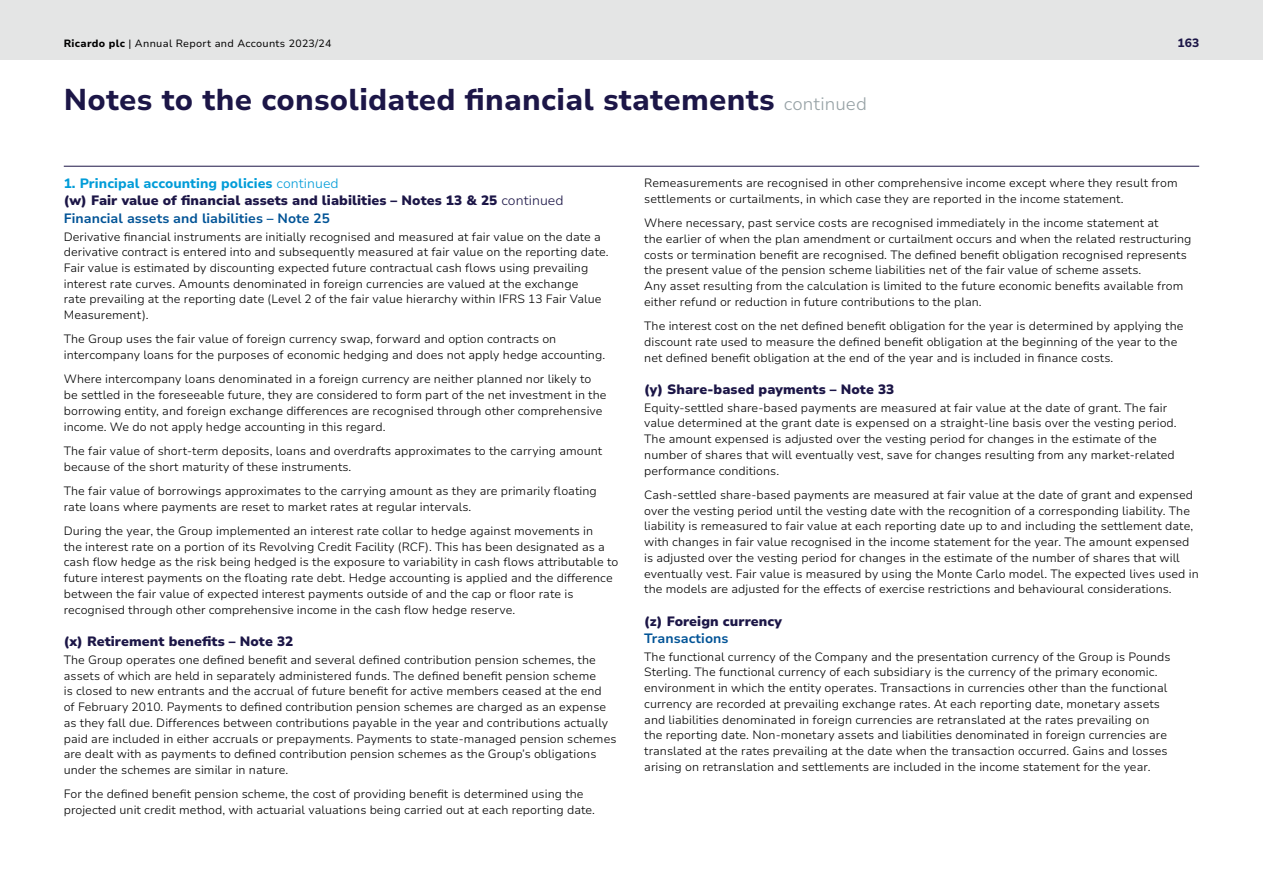
<style>
.page{position:relative;width:1263px;height:893px;background:#fff}
.page>*{position:absolute;margin:0;border:0;box-sizing:border-box;transform-origin:0 0}
.t1{font:800 30px "Nunito Sans 10 pt";letter-spacing:.01em;color:#1c1647}
.t2{font:900 13.5px/17.2px "Nunito Sans 10 pt";letter-spacing:.005em;color:#1c1647}
.t3{font:700 13.5px "Nunito Sans 10 pt";letter-spacing:.005em;color:#005396}
.t4{font:300 12px/15.8px "Nunito Sans 10 pt";letter-spacing:.005em;color:#000}
.t5{font:800 12px "Nunito Sans 10 pt";color:#1c1647}
.t6{font:10.5px "Nunito Sans 10 pt";letter-spacing:.03em;color:#000}
.s1{font-weight:800}
.s2{font-weight:300;font-size:18px;color:#97a2a6}
.s3{font-weight:800;color:#009cd8}
.s4{font-weight:300;color:#009cd8}
.s5{font-weight:300}
.s6{font-weight:700;color:#005396}
</style>
<div class="page">
<div style="left:0;top:0;width:1263px;height:60px;background:#e4e5e5"></div>
<hr style="left:64px;top:166px;width:1135px;height:1px;background:#1c1647">
<p class="t6" style="left:64px;top:36px;width:269px"><span class="s1">Ricardo plc</span> | Annual Report and Accounts 2023/24</p>
<p class="t5" style="left:1177px;top:34px;width:23px">163</p>
<h1 class="t1" style="left:64px;top:79px;width:805px">Notes to the consolidated financial statements <span class="s2">continued</span></h1>
<p class="t2" style="left:64px;top:174px;width:501px"><span class="s3">1. Principal accounting policies</span> <span class="s4">continued<br></span>(w) Fair value of financial assets and liabilities – Notes 13 &amp; 25 <span class="s5">continued<br></span><span class="s6">Financial assets and liabilities – Note 25</span></p>
<p class="t4" style="left:64px;top:228px;width:546px">Derivative financial instruments are initially recognised and measured at fair value on the date a derivative contract is entered into and subsequently measured at fair value on the reporting date.<br>Fair value is estimated by discounting expected future contractual cash flows using prevailing interest rate curves. Amounts denominated in foreign currencies are valued at the exchange<br>rate prevailing at the reporting date (Level 2 of the fair value hierarchy within IFRS 13 Fair Value Measurement).</p>
<p class="t4" style="left:64px;top:331px;width:543px">The Group uses the fair value of foreign currency swap, forward and option contracts on intercompany loans for the purposes of economic hedging and does not apply hedge accounting.</p>
<p class="t4" style="left:64px;top:371px;width:544px">Where intercompany loans denominated in a foreign currency are neither planned nor likely to be settled in the foreseeable future, they are considered to form part of the net investment in the borrowing entity, and foreign exchange differences are recognised through other comprehensive income. We do not apply hedge accounting in this regard.</p>
<p class="t4" style="left:64px;top:442px;width:540px">The fair value of short-term deposits, loans and overdrafts approximates to the carrying amount because of the short maturity of these instruments.</p>
<p class="t4" style="left:64px;top:482px;width:535px">The fair value of borrowings approximates to the carrying amount as they are primarily floating rate loans where payments are reset to market rates at regular intervals.</p>
<p class="t4" style="left:64px;top:522px;width:556px">During the year, the Group implemented an interest rate collar to hedge against movements in<br>the interest rate on a portion of its Revolving Credit Facility (RCF). This has been designated as a cash flow hedge as the risk being hedged is the exposure to variability in cash flows attributable to future interest payments on the floating rate debt. Hedge accounting is applied and the difference between the fair value of expected interest payments outside of and the cap or floor rate is recognised through other comprehensive income in the cash flow hedge reserve.</p>
<p class="t2" style="left:64px;top:632px;width:231px">(x) Retirement benefits – Note 32</p>
<p class="t4" style="left:64px;top:651px;width:554px">The Group operates one defined benefit and several defined contribution pension schemes, the assets of which are held in separately administered funds. The defined benefit pension scheme<br>is closed to new entrants and the accrual of future benefit for active members ceased at the end<br>of February 2010. Payments to defined contribution pension schemes are charged as an expense as they fall due. Differences between contributions payable in the year and contributions actually paid are included in either accruals or prepayments. Payments to state-managed pension schemes are dealt with as payments to defined contribution pension schemes as the Group’s obligations under the schemes are similar in nature.</p>
<p class="t4" style="left:64px;top:786px;width:533px">For the defined benefit pension scheme, the cost of providing benefit is determined using the projected unit credit method, with actuarial valuations being carried out at each reporting date.</p>
<p class="t4" style="left:644px;top:175px;width:535px">Remeasurements are recognised in other comprehensive income except where they result from settlements or curtailments, in which case they are reported in the income statement.</p>
<p class="t4" style="left:644px;top:215px;width:549px">Where necessary, past service costs are recognised immediately in the income statement at<br>the earlier of when the plan amendment or curtailment occurs and when the related restructuring costs or termination benefit are recognised. The defined benefit obligation recognised represents the present value of the pension scheme liabilities net of the fair value of scheme assets.<br>Any asset resulting from the calculation is limited to the future economic benefits available from either refund or reduction in future contributions to the plan.</p>
<p class="t4" style="left:644px;top:318px;width:541px">The interest cost on the net defined benefit obligation for the year is determined by applying the discount rate used to measure the defined benefit obligation at the beginning of the year to the net defined benefit obligation at the end of the year and is included in finance costs.</p>
<p class="t2" style="left:644px;top:380px;width:252px">(y) Share-based payments – Note 33</p>
<p class="t4" style="left:644px;top:399px;width:534px">Equity-settled share-based payments are measured at fair value at the date of grant. The fair value determined at the grant date is expensed on a straight-line basis over the vesting period.<br>The amount expensed is adjusted over the vesting period for changes in the estimate of the number of shares that will eventually vest, save for changes resulting from any market-related performance conditions.</p>
<p class="t4" style="left:644px;top:486px;width:556px">Cash-settled share-based payments are measured at fair value at the date of grant and expensed over the vesting period until the vesting date with the recognition of a corresponding liability. The liability is remeasured to fair value at each reporting date up to and including the settlement date, with changes in fair value recognised in the income statement for the year. The amount expensed is adjusted over the vesting period for changes in the estimate of the number of shares that will eventually vest. Fair value is measured by using the Monte Carlo model. The expected lives used in the models are adjusted for the effects of exercise restrictions and behavioural considerations.</p>
<p class="t2" style="left:644px;top:612px;width:139px">(z) Foreign currency</p>
<p class="t3" style="left:644px;top:628px;width:86px">Transactions</p>
<p class="t4" style="left:644px;top:648px;width:528px">The functional currency of the Company and the presentation currency of the Group is Pounds Sterling. The functional currency of each subsidiary is the currency of the primary economic. environment in which the entity operates. Transactions in currencies other than the functional currency are recorded at prevailing exchange rates. At each reporting date, monetary assets and liabilities denominated in foreign currencies are retranslated at the rates prevailing on the reporting date. Non-monetary assets and liabilities denominated in foreign currencies are translated at the rates prevailing at the date when the transaction occurred. Gains and losses arising on retranslation and settlements are included in the income statement for the year.</p>
</div>
